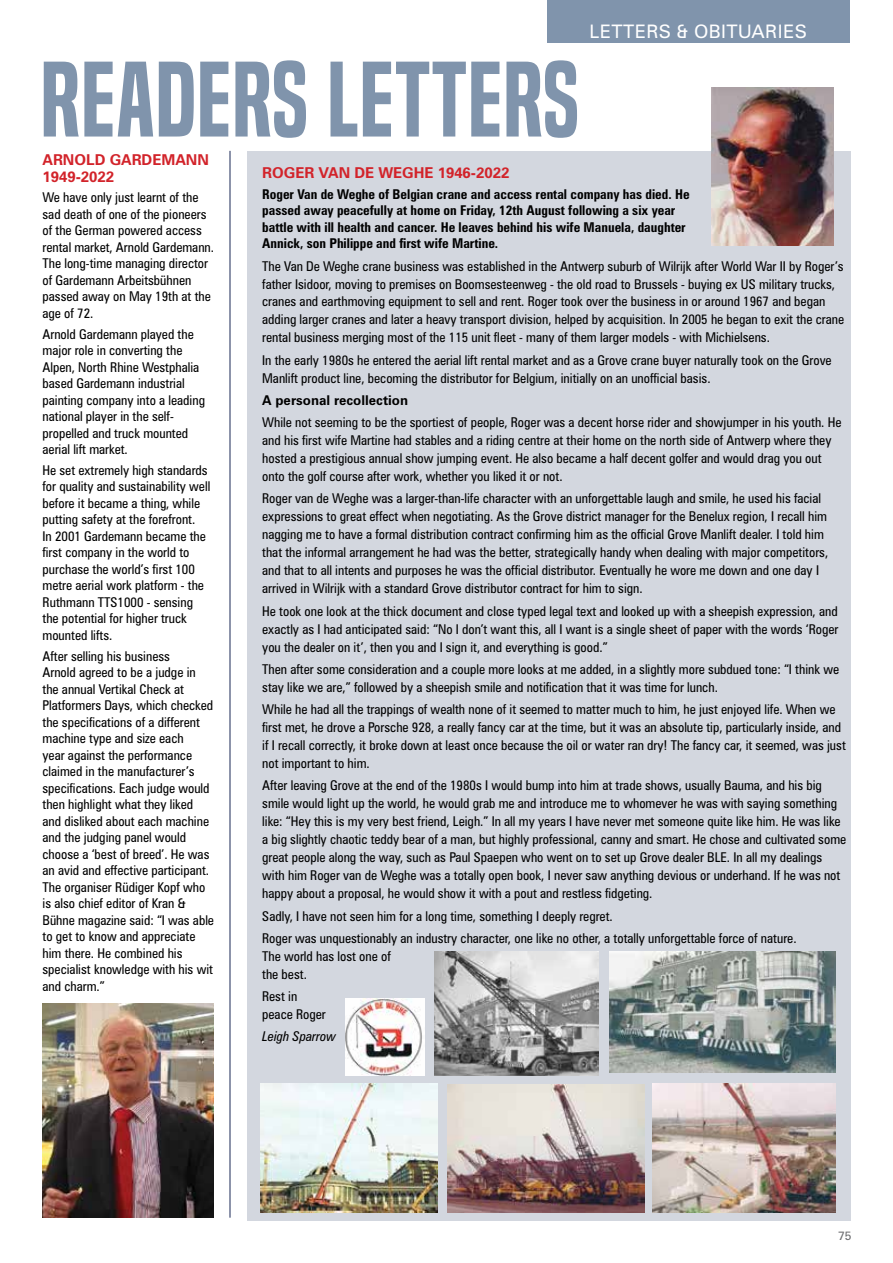
<style>
.page{position:relative;width:893px;height:1263px;background:#fff}
.page>*{position:absolute;margin:0;border:0;box-sizing:border-box;transform-origin:0 0}
.t1{font:98.85px "Built Titling Sb";letter-spacing:.01em;color:#8094ac}
.t2{font:18.6px "Zurich BT";letter-spacing:.02em;color:#fff}
.t3{font:700 15px/16.5px "Zurich BT";color:#d2232a}
.t4{font:condensed 13.5px/16.5px "Zurich BT";color:#000}
.t5{font:700 condensed 13.5px/16.5px "Zurich BT";color:#000}
.t6{font:700 13.5px "Zurich BT";color:#000}
.t7{font:italic condensed 13.5px "Zurich BT";color:#000}
.t8{font:12px "Zurich BT";color:#6d6e71}
</style>
<div class="page">
<div style="left:247px;top:151px;width:603px;height:1069px;background:#d3d7df"></div>
<div style="left:548px;top:0;width:302px;height:43px;background:#8094ac"></div>
<hr style="left:230px;top:151px;width:1px;height:1067px;background:#1a2857">
<img style="left:435px;top:951px;width:163px;height:124px">
<img style="left:609px;top:951px;width:226px;height:121px">
<img style="left:711px;top:88px;width:122px;height:158px">
<img style="left:261px;top:1084px;width:176px;height:128px">
<img style="left:652px;top:1083px;width:183px;height:130px">
<img style="left:345px;top:998px;width:79px;height:77px">
<img style="left:447px;top:1084px;width:198px;height:128px">
<img style="left:43px;top:1003px;width:170px;height:215px">
<h2 class="t2" style="left:590px;top:20px;width:219px">LETTERS &amp; OBITUARIES</h2>
<h1 class="t1" style="left:40px;top:41px;width:540px">READERS LETTERS</h1>
<p class="t3" style="left:43px;top:152px;width:168px">ARNOLD GARDEMANN<br>1949-2022</p>
<p class="t4" style="left:43px;top:189px;width:173px">We have only just learnt of the sad death of one of the pioneers of the German powered access rental market, Arnold Gardemann.<br>The long-time managing director of Gardemann Arbeitsbühnen passed away on May 19th at the age of 72.</p>
<p class="t4" style="left:43px;top:326px;width:164px">Arnold Gardemann played the major role in converting the<br>Alpen, North Rhine Westphalia based Gardemann industrial painting company into a leading national player in the self&shy;propelled and truck mounted aerial lift market.</p>
<p class="t4" style="left:43px;top:462px;width:169px">He set extremely high standards for quality and sustainability well before it became a thing, while putting safety at the forefront.<br>In 2001 Gardemann became the first company in the world to purchase the world’s first 100 metre aerial work platform - the<br>Ruthmann TTS1000 - sensing the potential for higher truck mounted lifts.</p>
<p class="t4" style="left:43px;top:647px;width:173px">After selling his business<br>Arnold agreed to be a judge in the annual Vertikal Check at<br>Platformers Days, which checked the specifications of a different machine type and size each<br>year against the performance claimed in the manufacturer’s specifications. Each judge would then highlight what they liked and disliked about each machine and the judging panel would choose a ‘best of breed’. He was an avid and effective participant.<br>The organiser Rüdiger Kopf who is also chief editor of Kran &amp;<br>Bühne magazine said: “I was able to get to know and appreciate him there. He combined his specialist knowledge with his wit and charm.”</p>
<p class="t3" style="left:262px;top:164px;width:249px">ROGER VAN DE WEGHE 1946-2022</p>
<p class="t5" style="left:262px;top:186px;width:429px">Roger Van de Weghe of Belgian crane and access rental company has died. He passed away peacefully at home on Friday, 12th August following a six year battle with ill health and cancer. He leaves behind his wife Manuela, daughter Annick, son Philippe and first wife Martine.</p>
<p class="t4" style="left:262px;top:257px;width:583px;line-height:18px">The Van De Weghe crane business was established in the Antwerp suburb of Wilrijk after World War II by Roger’s father Isidoor, moving to premises on Boomsesteenweg - the old road to Brussels - buying ex US military trucks, cranes and earthmoving equipment to sell and rent. Roger took over the business in or around 1967 and began adding larger cranes and later a heavy transport division, helped by acquisition. In 2005 he began to exit the crane rental business merging most of the 115 unit fleet - many of them larger models - with Michielsens.</p>
<p class="t4" style="left:262px;top:351px;width:571px;line-height:18px">In the early 1980s he entered the aerial lift rental market and as a Grove crane buyer naturally took on the Grove<br>Manlift product line, becoming the distributor for Belgium, initially on an unofficial basis.</p>
<p class="t6" style="left:262px;top:392px;width:147px">A PERSONAL RECOLLECTION</p>
<p class="t4" style="left:262px;top:413px;width:581px;line-height:18px">While not seeming to be the sportiest of people, Roger was a decent horse rider and showjumper in his youth. He and his first wife Martine had stables and a riding centre at their home on the north side of Antwerp where they hosted a prestigious annual show jumping event. He also became a half decent golfer and would drag you out onto the golf course after work, whether you liked it or not.</p>
<p class="t4" style="left:262px;top:490px;width:567px;line-height:18px">Roger van de Weghe was a larger-than-life character with an unforgettable laugh and smile, he used his facial expressions to great effect when negotiating. As the Grove district manager for the Benelux region, I recall him nagging me to have a formal distribution contract confirming him as the official Grove Manlift dealer. I told him that the informal arrangement he had was the better, strategically handy when dealing with major competitors, and that to all intents and purposes he was the official distributor. Eventually he wore me down and one day I arrived in Wilrijk with a standard Grove distributor contract for him to sign.</p>
<p class="t4" style="left:262px;top:602px;width:578px;line-height:18px;text-align:justify">He took one look at the thick document and close typed legal text and looked up with a sheepish expression, and exactly as I had anticipated said: “No I don’t want this, all I want is a single sheet of paper with the words ‘Roger you the dealer on it’, then you and I sign it, and everything is good.”</p>
<p class="t4" style="left:262px;top:660px;width:578px;line-height:18px">Then after some consideration and a couple more looks at me added, in a slightly more subdued tone: “I think we stay like we are,” followed by a sheepish smile and notification that it was time for lunch.</p>
<p class="t4" style="left:262px;top:700px;width:585px;line-height:18px">While he had all the trappings of wealth none of it seemed to matter much to him, he just enjoyed life. When we first met, he drove a Porsche 928, a really fancy car at the time, but it was an absolute tip, particularly inside, and if I recall correctly, it broke down at least once because the oil or water ran dry! The fancy car, it seemed, was just not important to him.</p>
<p class="t4" style="left:262px;top:776px;width:586px;line-height:18px">After leaving Grove at the end of the 1980s I would bump into him at trade shows, usually Bauma, and his big smile would light up the world, he would grab me and introduce me to whomever he was with saying something like: “Hey this is my very best friend, Leigh.” In all my years I have never met someone quite like him. He was like a big slightly chaotic teddy bear of a man, but highly professional, canny and smart. He chose and cultivated some great people along the way, such as Paul Spaepen who went on to set up Grove dealer BLE. In all my dealings with him Roger van de Weghe was a totally open book, I never saw anything devious or underhand. If he was not happy about a proposal, he would show it with a pout and restless fidgeting.</p>
<p class="t4" style="left:262px;top:905px;width:536px;line-height:22.2px">Sadly, I have not seen him for a long time, something I deeply regret.<br>Roger was unquestionably an industry character, one like no other, a totally unforgettable force of nature.</p>
<p class="t4" style="left:262px;top:947px;width:130px;line-height:18px">The world has lost one of the best.</p>
<p class="t4" style="left:262px;top:987px;width:65px;line-height:18px">Rest in peace Roger</p>
<p class="t7" style="left:262px;top:1028px;width:75px">Leigh Sparrow</p>
<p class="t8" style="left:838px;top:1229px;width:15px">75</p>
</div>
